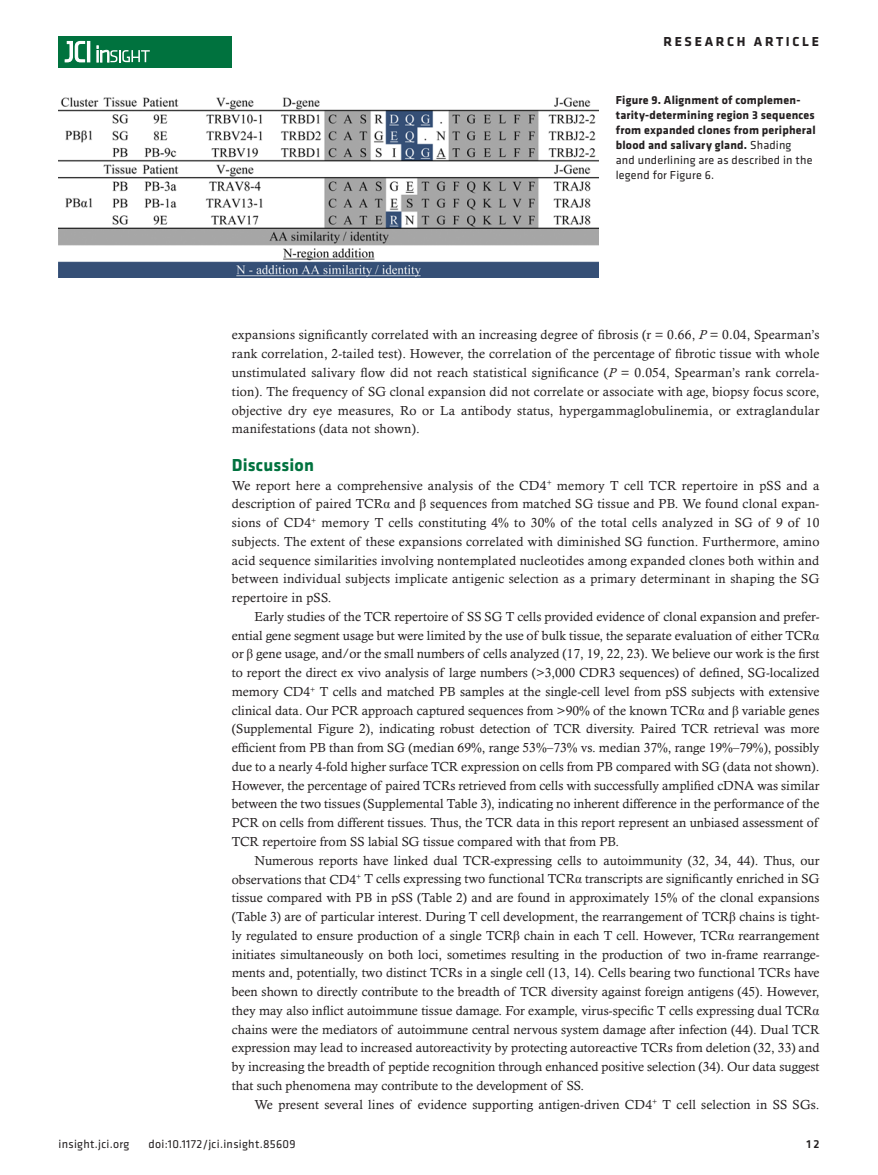
<style>
.page{position:relative;width:878px;height:1175px;background:#fff}
.page>*{position:absolute;margin:0;border:0;box-sizing:border-box;transform-origin:0 0}
.t1{font:700 18px "Klavika";letter-spacing:.01em;color:#00723e}
.t2{font:700 13.5px "Klavika Basic";letter-spacing:.2em;color:#231f20}
.t3{font:13.2px/18.8px "Calisto MT Std";letter-spacing:.01em;color:#231f20;text-align:justify}
.t4{font:700 12px/15px "Klavika Basic";letter-spacing:.015em;color:#231f20}
.t5{font:12px "Klavika Basic";letter-spacing:.025em;color:#231f20}
.t6{font:500 12px "Klavika Basic";color:#231f20}
.s1{font-weight:400}
.s2{font-style:italic}
.s3{font-family:"Times New Roman"}
</style>
<div class="page">
<div style="left:59px;top:36px;width:173px;height:31px;background:#00723e"></div>
<hr style="left:87px;top:41px;width:3px;height:21px;background:#fff">
<svg style="left:64px;top:41px;width:21px;height:22px"></svg>
<svg style="left:97px;top:46px;width:53px;height:16px"></svg>
<img style="left:59px;top:97px;width:540px;height:181px">
<p class="t2" style="left:663px;top:32px;width:157px">RESEARCH ARTICLE</p>
<p class="t4" style="left:616px;top:91px;width:201px">Figure 9. Alignment of complemen&shy;tarity-determining region 3 sequences from expanded clones from peripheral blood and salivary gland. <span class="s1">Shading<br>and underlining are as described in the legend for Figure 6.</span></p>
<p class="t3" style="left:232px;top:325px;width:589px">expansions significantly correlated with an increasing degree of fibrosis (r = 0.66, <span class="s2">P</span> = 0.04, Spearman’s rank correlation, 2-tailed test). However, the correlation of the percentage of fibrotic tissue with whole unstimulated salivary flow did not reach statistical significance (<span class="s2">P</span> = 0.054, Spearman’s rank correla&shy;tion). The frequency of SG clonal expansion did not correlate or associate with age, biopsy focus score, objective dry eye measures, Ro or La antibody status, hypergammaglobulinemia, or extraglandular manifestations (data not shown).</p>
<h1 class="t1" style="left:232px;top:452px;width:84px">Discussion</h1>
<p class="t3" style="left:232px;top:475px;width:589px">We report here a comprehensive analysis of the CD4<sup>+</sup> memory T cell TCR repertoire in pSS and a description of paired TCR<span class="s3">α</span> and <span class="s3">β</span> sequences from matched SG tissue and PB. We found clonal expan&shy;sions of CD4<sup>+</sup> memory T cells constituting 4% to 30% of the total cells analyzed in SG of 9 of 10 subjects. The extent of these expansions correlated with diminished SG function. Furthermore, amino acid sequence similarities involving nontemplated nucleotides among expanded clones both within and between individual subjects implicate antigenic selection as a primary determinant in shaping the SG repertoire in pSS.</p>
<p class="t3" style="left:232px;top:607px;width:589px;text-indent:22px">Early studies of the TCR repertoire of SS SG T cells provided evidence of clonal expansion and prefer&shy;ential gene segment usage but were limited by the use of bulk tissue, the separate evaluation of either TCR<span class="s3">α </span>or <span class="s3">β</span> gene usage, and/or the small numbers of cells analyzed (17, 19, 22, 23). We believe our work is the first to report the direct ex vivo analysis of large numbers (&gt;3,000 CDR3 sequences) of defined, SG-localized memory CD4<sup>+</sup> T cells and matched PB samples at the single-cell level from pSS subjects with extensive clinical data. Our PCR approach captured sequences from &gt;90% of the known TCR<span class="s3">α</span> and <span class="s3">β</span> variable genes (Supplemental Figure 2), indicating robust detection of TCR diversity. Paired TCR retrieval was more efficient from PB than from SG (median 69%, range 53%–73% vs. median 37%, range 19%–79%), possibly due to a nearly 4-fold higher surface TCR expression on cells from PB compared with SG (data not shown).<br>However, the percentage of paired TCRs retrieved from cells with successfully amplified cDNA was similar between the two tissues (Supplemental Table 3), indicating no inherent difference in the performance of the PCR on cells from different tissues. Thus, the TCR data in this report represent an unbiased assessment of TCR repertoire from SS labial SG tissue compared with that from PB.</p>
<p class="t3" style="left:232px;top:851px;width:589px;text-indent:22px">Numerous reports have linked dual TCR-expressing cells to autoimmunity (32, 34, 44). Thus, our observations that CD4<sup>+</sup> T cells expressing two functional TCR<span class="s3">α</span> transcripts are significantly enriched in SG tissue compared with PB in pSS (Table 2) and are found in approximately 15% of the clonal expansions (Table 3) are of particular interest. During T cell development, the rearrangement of TCR<span class="s3">β</span> chains is tight&shy;ly regulated to ensure production of a single TCR<span class="s3">β</span> chain in each T cell. However, TCR<span class="s3">α</span> rearrangement initiates simultaneously on both loci, sometimes resulting in the production of two in-frame rearrange&shy;ments and, potentially, two distinct TCRs in a single cell (13, 14). Cells bearing two functional TCRs have been shown to directly contribute to the breadth of TCR diversity against foreign antigens (45). However, they may also inflict autoimmune tissue damage. For example, virus-specific T cells expressing dual TCR<span class="s3">α </span>chains were the mediators of autoimmune central nervous system damage after infection (44). Dual TCR expression may lead to increased autoreactivity by protecting autoreactive TCRs from deletion (32, 33) and by increasing the breadth of peptide recognition through enhanced positive selection (34). Our data suggest that such phenomena may contribute to the development of SS.</p>
<p class="t3" style="left:254px;top:1094px;width:566px">We present several lines of evidence supporting antigen-driven CD4<sup>+</sup> T cell selection in SS SGs.</p>
<p class="t5" style="left:58px;top:1135px;width:72px">insight.jci.org</p>
<p class="t5" style="left:148px;top:1135px;width:149px">doi:10.1172/jci.insight.85609</p>
<p class="t6" style="left:806px;top:1135px;width:15px">12</p>
</div>
